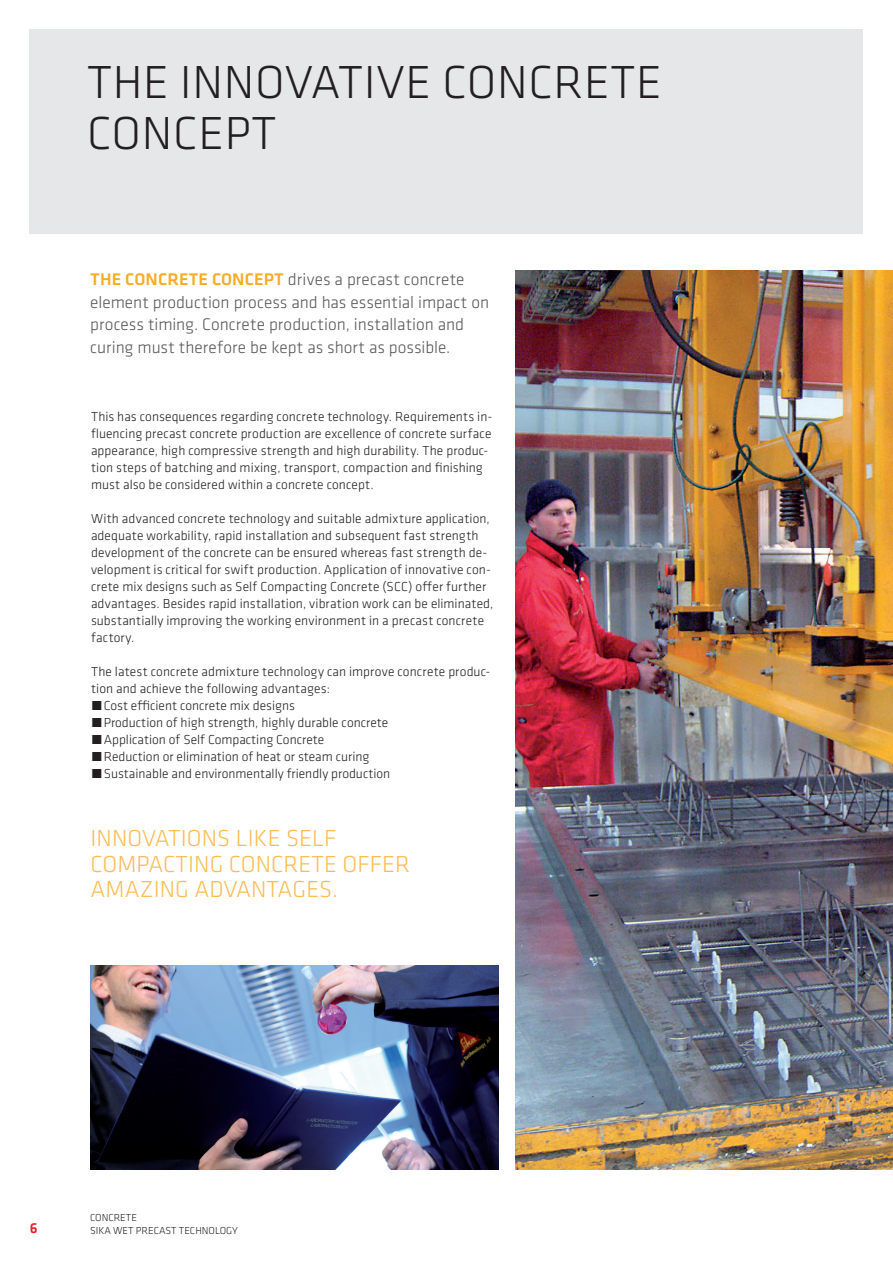
<style>
.page{position:relative;width:893px;height:1263px;background:#fff}
.page>*{position:absolute;margin:0;border:0;box-sizing:border-box;transform-origin:0 0}
.SI_Klavica_HL1{font:300 48px/51px "Klavika";letter-spacing:.015em;color:#231f20}
.SI_Klavica_Zitat{font:300 24px/25.5px "Klavika";letter-spacing:.005em;color:#fcbb53}
.SI__Klavica_Lead{font:300 17.4px/22.6px "Klavika";color:#57585a}
.t1{font:500 15px "Klavika";color:#ee1d23}
.SI_Klavika_copy{font:300 13.5px/17px "Klavika";letter-spacing:.005em;color:#231f20}
.t2{font:300 10.5px/12.6px "Klavika";color:#231f20}
.s1{font-weight:500;color:#faab24}
</style>
<div class="page">
<div style="left:30px;top:30px;width:833px;height:204px;background:#e6e7e9"></div>
<img style="left:91px;top:965px;width:408px;height:204px">
<img style="left:516px;top:270px;width:377px;height:899px">
<p class="SI_Klavica_HL1" style="left:87px;top:56px;width:576px">THE INNOVATIVE CONCRETE<br>CONCEPT</p>
<p class="SI__Klavica_Lead" style="left:90px;top:268px;width:400px"><span class="s1">THE CONCRETE CONCEPT</span> drives a precast concrete element production process and has essential impact on process timing. Concrete production, installation and curing must therefore be kept as short as possible.</p>
<p class="SI_Klavika_copy" style="left:91px;top:408px;width:403px">This has consequences regarding concrete technology. Requirements in&shy;fluencing precast concrete production are excellence of concrete surface appearance, high compressive strength and high durability. The produc&shy;tion steps of batching and mixing, transport, compaction and finishing must also be considered within a concrete concept.</p>
<p class="SI_Klavika_copy" style="left:91px;top:510px;width:404px">With advanced concrete technology and suitable admixture application, adequate workability, rapid installation and subsequent fast strength development of the concrete can be ensured whereas fast strength de&shy;velopment is critical for swift production. Application of innovative con&shy;crete mix designs such as Self Compacting Concrete (SCC) offer further advantages. Besides rapid installation, vibration work can be eliminated, substantially improving the working environment in a precast concrete factory.</p>
<p class="SI_Klavika_copy" style="left:91px;top:663px;width:401px">The latest concrete admixture technology can improve concrete produc&shy;tion and achieve the following advantages:</p>
<p class="SI_Klavika_copy" style="left:91px;top:697px;width:206px">́Cost efficient concrete mix designs</p>
<p class="SI_Klavika_copy" style="left:91px;top:714px;width:299px">́Production of high strength, highly durable concrete</p>
<p class="SI_Klavika_copy" style="left:91px;top:731px;width:235px">́Application of Self Compacting Concrete</p>
<p class="SI_Klavika_copy" style="left:91px;top:748px;width:280px">́Reduction or elimination of heat or steam curing</p>
<p class="SI_Klavika_copy" style="left:91px;top:765px;width:301px">́Sustainable and environmentally friendly production</p>
<p class="SI_Klavica_Zitat" style="left:91px;top:825px;width:321px">INNOVATIONS LIKE SELF<br>COMPACTING CONCRETE OFFER<br>AMAZING ADVANTAGES.</p>
<p class="t1" style="left:30px;top:1218px;width:9px">6</p>
<p class="t2" style="left:90px;top:1211px;width:149px">CONCRETE<br>SIKA WET PRECAST TECHNOLOGY</p>
</div>
